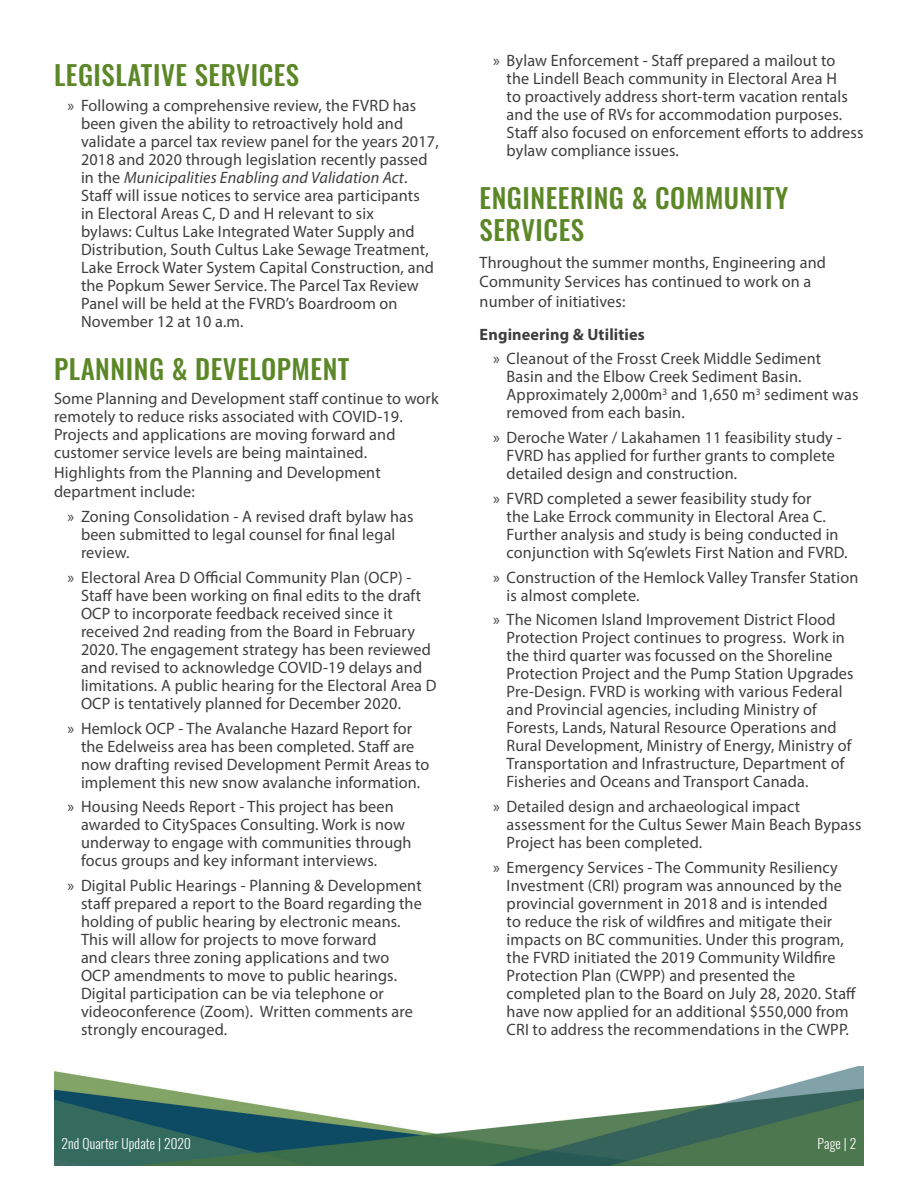
<style>
.page{position:relative;width:918px;height:1188px;background:#fff}
.page>*{position:absolute;margin:0;border:0;box-sizing:border-box;transform-origin:0 0}
.H2_DK_Green{font:500 27px/32.4px "Oswald";letter-spacing:.02em;color:#5c8727}
.Bullets_1{font:500 27px "Oswald";letter-spacing:.02em;color:#5c8727}
.Body{font:16.5px/18px "Myriad Pro";letter-spacing:.01em;color:#3e3e3f}
.Body-2{font:700 16.5px "Myriad Pro";letter-spacing:.01em;color:#3e3e3f}
.t1{font:300 13.5px "Oswald";letter-spacing:.01em;color:#fff}
.s1{font-style:italic}
</style>
<div class="page">
<img style="left:54px;top:1066px;width:810px;height:100px">
<p class="Bullets_1" style="left:54px;top:61px;width:247px">LEGISLATIVE SERVICES</p>
<p class="Body" style="left:81px;top:96px;width:359px;text-indent:-14px">» Following a comprehensive review, the FVRD has been given the ability to retroactively hold and validate a parcel tax review panel for the years 2017, 2018 and 2020 through legislation recently passed in the <span class="s1">Municipalities Enabling and Validation Act</span>.<br>Staff will issue notices to service area participants<br>in Electoral Areas C, D and H relevant to six<br>bylaws: Cultus Lake Integrated Water Supply and Distribution, South Cultus Lake Sewage Treatment, Lake Errock Water System Capital Construction, and the Popkum Sewer Service. The Parcel Tax Review Panel will be held at the FVRD’s Boardroom on November 12 at 10 a.m.</p>
<p class="H2_DK_Green" style="left:54px;top:354px;width:297px">PLANNING &amp; DEVELOPMENT</p>
<p class="Body" style="left:54px;top:390px;width:386px">Some Planning and Development staff continue to work remotely to reduce risks associated with COVID-19.<br>Projects and applications are moving forward and customer service levels are being maintained.</p>
<p class="Body" style="left:54px;top:462px;width:328px;line-height:19.5px">Highlights from the Planning and Development department include:</p>
<p class="Body" style="left:81px;top:507px;width:334px;text-indent:-14px">» Zoning Consolidation - A revised draft bylaw has been submitted to legal counsel for final legal review.</p>
<p class="Body" style="left:81px;top:568px;width:357px;text-indent:-14px">» Electoral Area D Official Community Plan (OCP) - Staff have been working on final edits to the draft OCP to incorporate feedback received since it received 2nd reading from the Board in February 2020. The engagement strategy has been reviewed and revised to acknowledge COVID-19 delays and limitations. A public hearing for the Electoral Area D OCP is tentatively planned for December 2020.</p>
<p class="Body" style="left:81px;top:719px;width:350px;text-indent:-14px">» Hemlock OCP - The Avalanche Hazard Report for the Edelweiss area has been completed. Staff are now drafting revised Development Permit Areas to implement this new snow avalanche information.</p>
<p class="Body" style="left:81px;top:798px;width:332px;text-indent:-14px">» Housing Needs Report - This project has been awarded to CitySpaces Consulting. Work is now underway to engage with communities through focus groups and key informant interviews.</p>
<p class="Body" style="left:81px;top:876px;width:342px;text-indent:-14px">» Digital Public Hearings - Planning &amp; Development staff prepared a report to the Board regarding the holding of public hearing by electronic means.<br>This will allow for projects to move forward<br>and clears three zoning applications and two OCP amendments to move to public hearings.<br>Digital participation can be via telephone or videoconference (Zoom). Written comments are strongly encouraged.</p>
<p class="Body" style="left:507px;top:52px;width:358px;text-indent:-14px">» Bylaw Enforcement - Staff prepared a mailout to<br>the Lindell Beach community in Electoral Area H<br>to proactively address short-term vacation rentals and the use of RVs for accommodation purposes.<br>Staff also focused on enforcement efforts to address bylaw compliance issues.</p>
<p class="H2_DK_Green" style="left:480px;top:184px;width:310px">ENGINEERING &amp; COMMUNITY<br>SERVICES</p>
<p class="Body" style="left:480px;top:252px;width:348px;line-height:19.5px">Throughout the summer months, Engineering and<br>Community Services has continued to work on a number of initiatives:</p>
<p class="Body-2" style="left:480px;top:323px;width:167px">Engineering &amp; Utilities</p>
<p class="Body" style="left:507px;top:350px;width:354px;text-indent:-14px">» Cleanout of the Frosst Creek Middle Sediment Basin and the Elbow Creek Sediment Basin.<br>Approximately 2,000m<sup>3</sup> and 1,650 m<sup>3</sup> sediment was removed from each basin.</p>
<p class="Body" style="left:507px;top:428px;width:337px;text-indent:-14px">» Deroche Water / Lakahamen 11 feasibility study -<br>FVRD has applied for further grants to complete detailed design and construction.</p>
<p class="Body" style="left:507px;top:489px;width:342px;text-indent:-14px">» FVRD completed a sewer feasibility study for<br>the Lake Errock community in Electoral Area C.<br>Further analysis and study is being conducted in conjunction with Sq’ewlets First Nation and FVRD.</p>
<p class="Body" style="left:507px;top:568px;width:353px;text-indent:-14px">» Construction of the Hemlock Valley Transfer Station is almost complete.</p>
<p class="Body" style="left:507px;top:611px;width:348px;text-indent:-14px">» The Nicomen Island Improvement District Flood Protection Project continues to progress. Work in the third quarter was focussed on the Shoreline Protection Project and the Pump Station Upgrades Pre-Design. FVRD is working with various Federal and Provincial agencies, including Ministry of Forests, Lands, Natural Resource Operations and Rural Development, Ministry of Energy, Ministry of Transportation and Infrastructure, Department of Fisheries and Oceans and Transport Canada.</p>
<p class="Body" style="left:507px;top:797px;width:356px;text-indent:-14px">» Detailed design and archaeological impact assessment for the Cultus Sewer Main Beach Bypass<br>Project has been completed.</p>
<p class="Body" style="left:507px;top:858px;width:351px;text-indent:-14px">» Emergency Services - The Community Resiliency Investment (CRI) program was announced by the provincial government in 2018 and is intended<br>to reduce the risk of wildfires and mitigate their impacts on BC communities. Under this program, the FVRD initiated the 2019 Community Wildfire Protection Plan (CWPP) and presented the completed plan to the Board on July 28, 2020. Staff have now applied for an additional $550,000 from CRI to address the recommendations in the CWPP.</p>
<p class="t1" style="left:62px;top:1135px;width:131px">2nd Quarter Update | 2020</p>
<p class="t1" style="left:818px;top:1135px;width:40px">Page | 2</p>
</div>
